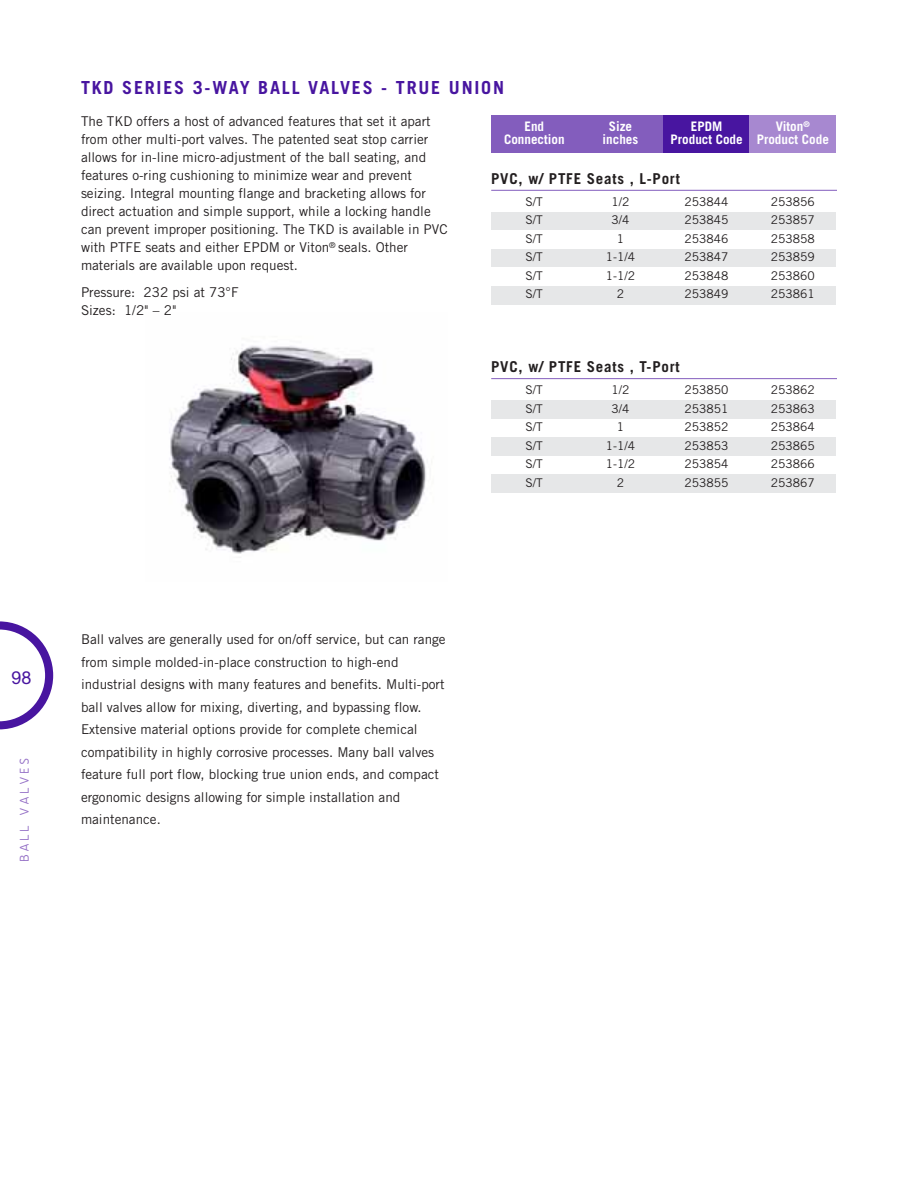
<style>
.page{position:relative;width:918px;height:1188px;background:#fff}
.page>*{position:absolute;margin:0;border:0;box-sizing:border-box;transform-origin:0 0}
.t1{font:700 18px "Trade Gothic";letter-spacing:.1em;color:#4815a0}
.t2{font:18px "Alte Haas Grotesk";color:#4815a0}
.t3{font:700 15px "Trade Gothic";letter-spacing:.05em;color:#231f20}
.t4{font:13.5px/18px "Trade Gothic";color:#231f20}
.t5{font:700 13.2px/13.5px "Trade Gothic";color:#fff;text-align:center}
.t6{font:12px "Trade Gothic";color:#231f20}
.t7{font:12px "B Preplay";letter-spacing:.25em;color:#9672c7}
</style>
<div class="page">
<svg style="left:0;top:621px;width:53px;height:108px"></svg>
<img style="left:169px;top:345px;width:257px;height:209px">
<div style="left:491px;top:115px;width:86px;height:38px;background:#835dbd"></div>
<div style="left:577px;top:115px;width:87px;height:38px;background:#835dbd"></div>
<div style="left:664px;top:115px;width:86px;height:38px;background:#4815a0"></div>
<div style="left:750px;top:115px;width:86px;height:38px;background:#a788d0"></div>
<hr style="left:491px;top:190px;width:346px;height:1px;background:#835dbd">
<div style="left:491px;top:212px;width:86px;height:19px;background:#e6e7e8"></div>
<div style="left:577px;top:212px;width:87px;height:19px;background:#e6e7e8"></div>
<div style="left:664px;top:212px;width:86px;height:19px;background:#e6e7e8"></div>
<div style="left:750px;top:212px;width:86px;height:19px;background:#e6e7e8"></div>
<div style="left:491px;top:249px;width:86px;height:18px;background:#e6e7e8"></div>
<div style="left:577px;top:249px;width:87px;height:18px;background:#e6e7e8"></div>
<div style="left:664px;top:249px;width:86px;height:18px;background:#e6e7e8"></div>
<div style="left:750px;top:249px;width:86px;height:18px;background:#e6e7e8"></div>
<div style="left:491px;top:286px;width:86px;height:18px;background:#e6e7e8"></div>
<div style="left:577px;top:286px;width:87px;height:18px;background:#e6e7e8"></div>
<div style="left:664px;top:286px;width:86px;height:18px;background:#e6e7e8"></div>
<div style="left:750px;top:286px;width:86px;height:18px;background:#e6e7e8"></div>
<hr style="left:491px;top:378px;width:346px;height:1px;background:#835dbd">
<div style="left:491px;top:400px;width:86px;height:19px;background:#e6e7e8"></div>
<div style="left:577px;top:400px;width:87px;height:19px;background:#e6e7e8"></div>
<div style="left:664px;top:400px;width:86px;height:19px;background:#e6e7e8"></div>
<div style="left:750px;top:400px;width:86px;height:19px;background:#e6e7e8"></div>
<div style="left:491px;top:437px;width:86px;height:19px;background:#e6e7e8"></div>
<div style="left:577px;top:437px;width:87px;height:19px;background:#e6e7e8"></div>
<div style="left:664px;top:437px;width:86px;height:19px;background:#e6e7e8"></div>
<div style="left:750px;top:437px;width:86px;height:19px;background:#e6e7e8"></div>
<div style="left:491px;top:474px;width:86px;height:19px;background:#e6e7e8"></div>
<div style="left:577px;top:474px;width:87px;height:19px;background:#e6e7e8"></div>
<div style="left:664px;top:474px;width:86px;height:19px;background:#e6e7e8"></div>
<div style="left:750px;top:474px;width:86px;height:19px;background:#e6e7e8"></div>
<h1 class="t1" style="left:81px;top:77px;width:425px">TKD SERIES 3-WAY BALL VALVES - TRUE UNION</h1>
<p class="t4" style="left:81px;top:112px;width:368px">The TKD offers a host of advanced features that set it apart from other multi-port valves. The patented seat stop carrier allows for in-line micro-adjustment of the ball seating, and features o-ring cushioning to minimize wear and prevent seizing. Integral mounting flange and bracketing allows for direct actuation and simple support, while a locking handle can prevent improper positioning. The TKD is available in PVC with PTFE seats and either EPDM or Viton<sup>®</sup> seals. Other materials are available upon request.</p>
<p class="t4" style="left:81px;top:283px;width:159px">Pressure: 232 psi at 73°F<br>Sizes: 1/2" – 2"</p>
<p class="t5" style="left:504px;top:119px;width:62px">End<br>Connection</p>
<p class="t5" style="left:603px;top:119px;width:37px">Size inches</p>
<p class="t5" style="left:671px;top:119px;width:74px">EPDM<br>Product Code</p>
<p class="t5" style="left:757px;top:119px;width:74px">Viton<sup>®<br></sup>Product Code</p>
<p class="t3" style="left:491px;top:169px;width:190px">PVC, w/ PTFE Seats , L-Port</p>
<p class="t6" style="left:526px;top:194px;width:19px">S/T</p>
<p class="t6" style="left:611px;top:194px;width:19px">1/2</p>
<p class="t6" style="left:685px;top:194px;width:45px">253844</p>
<p class="t6" style="left:771px;top:194px;width:45px">253856</p>
<p class="t6" style="left:526px;top:213px;width:19px">S/T</p>
<p class="t6" style="left:611px;top:213px;width:19px">3/4</p>
<p class="t6" style="left:685px;top:213px;width:45px">253845</p>
<p class="t6" style="left:771px;top:213px;width:45px">253857</p>
<p class="t6" style="left:526px;top:231px;width:19px">S/T</p>
<p class="t6" style="left:617px;top:231px;width:9px">1</p>
<p class="t6" style="left:685px;top:231px;width:45px">253846</p>
<p class="t6" style="left:771px;top:231px;width:45px">253858</p>
<p class="t6" style="left:526px;top:250px;width:19px">S/T</p>
<p class="t6" style="left:606px;top:250px;width:31px">1-1/4</p>
<p class="t6" style="left:685px;top:250px;width:45px">253847</p>
<p class="t6" style="left:771px;top:250px;width:45px">253859</p>
<p class="t6" style="left:526px;top:268px;width:19px">S/T</p>
<p class="t6" style="left:606px;top:268px;width:31px">1-1/2</p>
<p class="t6" style="left:685px;top:268px;width:45px">253848</p>
<p class="t6" style="left:771px;top:268px;width:45px">253860</p>
<p class="t6" style="left:526px;top:287px;width:19px">S/T</p>
<p class="t6" style="left:617px;top:287px;width:9px">2</p>
<p class="t6" style="left:685px;top:287px;width:45px">253849</p>
<p class="t6" style="left:771px;top:287px;width:45px">253861</p>
<p class="t3" style="left:491px;top:358px;width:190px">PVC, w/ PTFE Seats , T-Port</p>
<p class="t6" style="left:526px;top:383px;width:19px">S/T</p>
<p class="t6" style="left:611px;top:383px;width:19px">1/2</p>
<p class="t6" style="left:685px;top:383px;width:45px">253850</p>
<p class="t6" style="left:771px;top:383px;width:45px">253862</p>
<p class="t6" style="left:526px;top:401px;width:19px">S/T</p>
<p class="t6" style="left:611px;top:401px;width:19px">3/4</p>
<p class="t6" style="left:685px;top:401px;width:45px">253851</p>
<p class="t6" style="left:771px;top:401px;width:45px">253863</p>
<p class="t6" style="left:526px;top:420px;width:19px">S/T</p>
<p class="t6" style="left:617px;top:420px;width:9px">1</p>
<p class="t6" style="left:685px;top:420px;width:45px">253852</p>
<p class="t6" style="left:771px;top:420px;width:45px">253864</p>
<p class="t6" style="left:526px;top:438px;width:19px">S/T</p>
<p class="t6" style="left:606px;top:438px;width:31px">1-1/4</p>
<p class="t6" style="left:685px;top:438px;width:45px">253853</p>
<p class="t6" style="left:771px;top:438px;width:45px">253865</p>
<p class="t6" style="left:526px;top:457px;width:19px">S/T</p>
<p class="t6" style="left:606px;top:457px;width:31px">1-1/2</p>
<p class="t6" style="left:685px;top:457px;width:45px">253854</p>
<p class="t6" style="left:771px;top:457px;width:45px">253866</p>
<p class="t6" style="left:526px;top:475px;width:19px">S/T</p>
<p class="t6" style="left:617px;top:475px;width:9px">2</p>
<p class="t6" style="left:685px;top:475px;width:45px">253855</p>
<p class="t6" style="left:771px;top:475px;width:45px">253867</p>
<h1 class="t2" style="left:11px;top:667px;width:22px">98</h1>
<p class="t7" style="left:17px;top:861px;width:106px;rotate:-90deg">BALL VALVES</p>
<p class="t4" style="left:81px;top:628px;width:366px;line-height:22.5px">Ball valves are generally used for on/off service, but can range from simple molded-in-place construction to high-end industrial designs with many features and benefits. Multi-port ball valves allow for mixing, diverting, and bypassing flow.<br>Extensive material options provide for complete chemical compatibility in highly corrosive processes. Many ball valves feature full port flow, blocking true union ends, and compact ergonomic designs allowing for simple installation and maintenance.</p>
</div>
